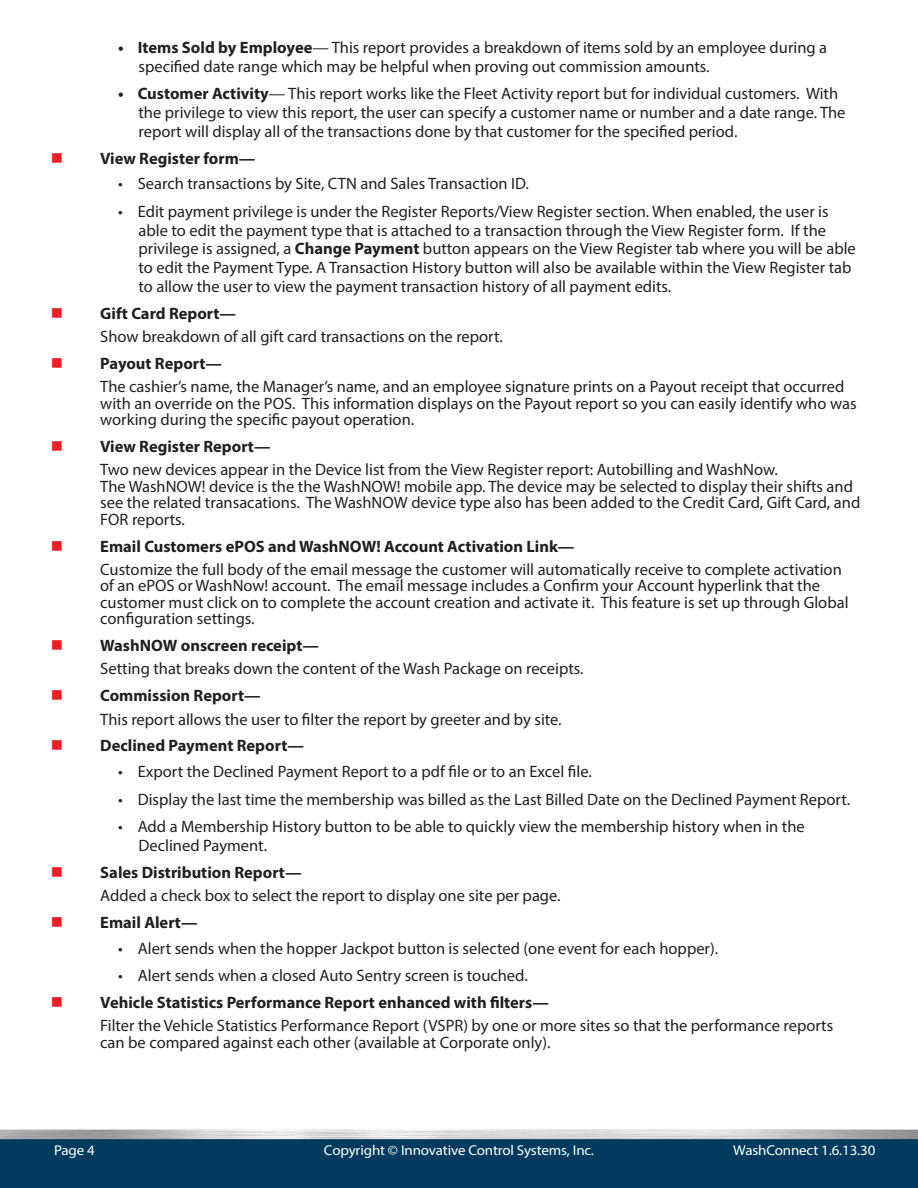
<style>
.page{position:relative;width:918px;height:1188px;background:#fff}
.page>*{position:absolute;margin:0;border:0;box-sizing:border-box;transform-origin:0 0}
.Indented{font:16.5px/16.5px "Myriad Pro";color:#231f20}
.t1{font:700 16.5px "Myriad Pro";color:#231f20}
.t2{font:14.25px "Myriad Pro";letter-spacing:-.01em;color:#fff;scale:1.05 1}
.s1{font-weight:700}
</style>
<div class="page">
<img style="left:0;top:1129px;width:918px;height:59px">
<p class="Indented" style="left:139px;top:38px;width:690px;line-height:18.8px;text-indent:-20px"><span class="s1">• Items Sold by Employee</span>— This report provides a breakdown of items sold by an employee during a specified date range which may be helpful when proving out commission amounts.</p>
<p class="Indented" style="left:139px;top:84px;width:709px;line-height:18.8px;text-indent:-20px"><span class="s1">• Customer Activity</span>— This report works like the Fleet Activity report but for individual customers. With the privilege to view this report, the user can specify a customer name or number and a date range. The report will display all of the transactions done by that customer for the specified period.</p>
<p class="t1" style="left:100px;top:147px;width:157px">View Register form—</p>
<p class="Indented" style="left:118px;top:175px;width:412px">• Search transactions by Site, CTN and Sales Transaction ID.</p>
<p class="Indented" style="left:139px;top:202px;width:719px;line-height:18.8px;text-indent:-20px">• Edit payment privilege is under the Register Reports/View Register section. When enabled, the user is able to edit the payment type that is attached to a transaction through the View Register form. If the privilege is assigned, a <span class="s1">Change Payment</span> button appears on the View Register tab where you will be able to edit the Payment Type. A Transaction History button will also be available within the View Register tab to allow the user to view the payment transaction history of all payment edits.</p>
<p class="t1" style="left:100px;top:303px;width:137px">Gift Card Report—</p>
<p class="Indented" style="left:100px;top:328px;width:404px">Show breakdown of all gift card transactions on the report.</p>
<p class="t1" style="left:100px;top:353px;width:123px">Payout Report—</p>
<p class="Indented" style="left:100px;top:378px;width:758px">The cashier’s name, the Manager’s name, and an employee signature prints on a Payout receipt that occurred with an override on the POS. This information displays on the Payout report so you can easily identify who was working during the specific payout operation.</p>
<p class="t1" style="left:100px;top:436px;width:172px">View Register Report—</p>
<p class="Indented" style="left:100px;top:461px;width:762px">Two new devices appear in the Device list from the View Register report: Autobilling and WashNow.<br>The WashNOW! device is the the WashNOW! mobile app. The device may be selected to display their shifts and see the related transacations. The WashNOW device type also has been added to the Credit Card, Gift Card, and FOR reports.</p>
<p class="t1" style="left:100px;top:535px;width:476px">Email Customers ePOS and WashNOW! Account Activation Link—</p>
<p class="Indented" style="left:100px;top:561px;width:750px">Customize the full body of the email message the customer will automatically receive to complete activation of an ePOS or WashNow! account. The email message includes a Confirm your Account hyperlink that the customer must click on to complete the account creation and activate it. This feature is set up through Global configuration settings.</p>
<p class="t1" style="left:100px;top:635px;width:220px">WashNOW onscreen receipt—</p>
<p class="Indented" style="left:100px;top:660px;width:485px">Setting that breaks down the content of the Wash Package on receipts.</p>
<p class="t1" style="left:100px;top:685px;width:162px">Commission Report—</p>
<p class="Indented" style="left:100px;top:711px;width:463px">This report allows the user to filter the report by greeter and by site.</p>
<p class="t1" style="left:100px;top:735px;width:205px">Declined Payment Report—</p>
<p class="Indented" style="left:118px;top:763px;width:475px">• Export the Declined Payment Report to a pdf file or to an Excel file.</p>
<p class="Indented" style="left:118px;top:791px;width:734px">• Display the last time the membership was billed as the Last Billed Date on the Declined Payment Report.</p>
<p class="Indented" style="left:139px;top:817px;width:668px;line-height:18.8px;text-indent:-20px">• Add a Membership History button to be able to quickly view the membership history when in the<br>Declined Payment.</p>
<p class="t1" style="left:100px;top:862px;width:203px">Sales Distribution Report—</p>
<p class="Indented" style="left:100px;top:887px;width:462px">Added a check box to select the report to display one site per page.</p>
<p class="t1" style="left:100px;top:912px;width:99px">Email Alert—</p>
<p class="Indented" style="left:118px;top:940px;width:601px">• Alert sends when the hopper Jackpot button is selected (one event for each hopper).</p>
<p class="Indented" style="left:118px;top:967px;width:411px">• Alert sends when a closed Auto Sentry screen is touched.</p>
<p class="t1" style="left:100px;top:992px;width:450px">Vehicle Statistics Performance Report enhanced with filters—</p>
<p class="Indented" style="left:100px;top:1017px;width:734px">Filter the Vehicle Statistics Performance Report (VSPR) by one or more sites so that the performance reports can be compared against each other (available at Corporate only).</p>
<p class="t2" style="left:54px;top:1142px;width:40px">Page 4</p>
<p class="t2" style="left:324px;top:1142px;width:259px">Copyright © Innovative Control Systems, Inc.</p>
<p class="t2" style="left:733px;top:1142px;width:137px">WashConnect 1.6.13.30</p>
</div>
